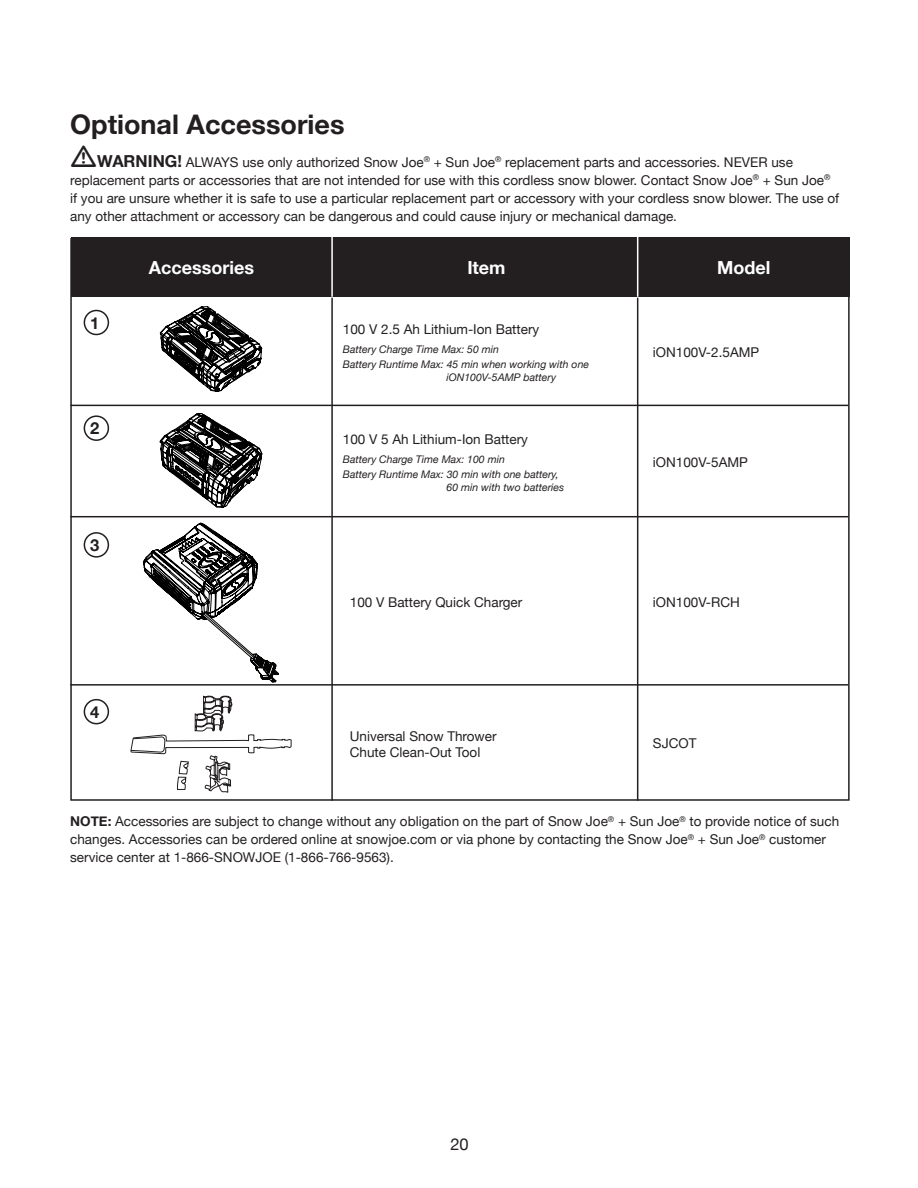
<style>
.page{position:relative;width:918px;height:1188px;background:#fff}
.page>*{position:absolute;margin:0;border:0;box-sizing:border-box;transform-origin:0 0}
.Text{font:700 27px "Helvetica Neue";color:#231f20}
.t1{font:700 18px "Helvetica Neue";color:#fff}
.t2{font:700 16.5px "Helvetica Neue";color:#231f20}
.t3{font:16.5px "Helvetica Neue";color:#231f20}
.Text-2{font:13.5px/18px "Helvetica Neue";color:#231f20}
.t4{font:italic 10.5px/12.6px "Helvetica Neue";color:#231f20}
.s1{font-weight:700;font-size:16.5px}
.s2{font-weight:700}
</style>
<div class="page">
<svg style="left:144px;top:523px;width:135px;height:159px"></svg>
<div style="left:71px;top:237px;width:779px;height:60px;background:#231f20"></div>
<hr style="left:331px;top:298px;width:2px;height:503px;background:#231f20">
<hr style="left:637px;top:298px;width:1px;height:503px;background:#231f20">
<hr style="left:331px;top:237px;width:2px;height:60px;background:#fff">
<hr style="left:637px;top:237px;width:1px;height:60px;background:#fff">
<hr style="left:70px;top:405px;width:778px;height:1px;background:#231f20">
<hr style="left:70px;top:516px;width:778px;height:1px;background:#231f20">
<hr style="left:70px;top:684px;width:778px;height:2px;background:#231f20">
<div style="left:84px;top:310px;width:25px;height:25px;border:2px solid #231f20;border-radius:50%"></div>
<div style="left:84px;top:415px;width:25px;height:26px;border:2px solid #231f20;border-radius:50%"></div>
<div style="left:84px;top:532px;width:25px;height:26px;border:2px solid #231f20;border-radius:50%"></div>
<div style="left:84px;top:699px;width:25px;height:25px;border:2px solid #231f20;border-radius:50%"></div>
<svg style="left:160px;top:307px;width:102px;height:85px"></svg>
<svg style="left:160px;top:413px;width:102px;height:95px"></svg>
<svg style="left:130px;top:696px;width:161px;height:96px"></svg>
<p class="Text" style="left:70px;top:104px;width:276px">Optional Accessories</p>
<p class="Text-2" style="left:70px;top:154px;width:771px;text-indent:27px"><span class="s1">WARNING!</span> ALWAYS use only authorized Snow Joe<sup>®</sup> + Sun Joe<sup>®</sup> replacement parts and accessories. NEVER use replacement parts or accessories that are not intended for use with this cordless snow blower. Contact Snow Joe<sup>®</sup> + Sun Joe<sup>® </sup>if you are unsure whether it is safe to use a particular replacement part or accessory with your cordless snow blower. The use of any other attachment or accessory can be dangerous and could cause injury or mechanical damage.</p>
<h1 class="t2" style="left:90px;top:310px;width:11px">1</h1>
<h1 class="t2" style="left:90px;top:416px;width:11px">2</h1>
<h1 class="t2" style="left:90px;top:532px;width:11px">3</h1>
<h1 class="t2" style="left:90px;top:699px;width:11px">4</h1>
<h1 class="t1" style="left:149px;top:254px;width:107px">Accessories</h1>
<h1 class="t1" style="left:467px;top:254px;width:40px">Item</h1>
<h1 class="t1" style="left:717px;top:254px;width:55px">Model</h1>
<h1 class="Text-2" style="left:343px;top:321px;width:198px">100 V 2.5 Ah Lithium-Ion Battery</h1>
<h1 class="t4" style="left:343px;top:343px;width:158px">Battery Charge Time Max: 50 min</h1>
<h1 class="t4" style="left:447px;top:359px;width:144px;text-indent:-104px">Battery Runtime Max: 45 min when working with one iON100V-5AMP battery</h1>
<h1 class="Text-2" style="left:343px;top:431px;width:187px">100 V 5 Ah Lithium-Ion Battery</h1>
<h1 class="t4" style="left:343px;top:453px;width:163px">Battery Charge Time Max: 100 min</h1>
<h1 class="t4" style="left:447px;top:469px;width:119px;text-indent:-104px">Battery Runtime Max: 30 min with one battery,<br>60 min with two batteries</h1>
<h1 class="Text-2" style="left:653px;top:344px;width:108px">iON100V-2.5AMP</h1>
<h1 class="Text-2" style="left:653px;top:454px;width:97px">iON100V-5AMP</h1>
<h1 class="Text-2" style="left:350px;top:594px;width:174px">100 V Battery Quick Charger</h1>
<h1 class="Text-2" style="left:653px;top:594px;width:89px">iON100V-RCH</h1>
<h1 class="Text-2" style="left:350px;top:729px;width:148px;line-height:16.2px">Universal Snow Thrower<br>Chute Clean-Out Tool</h1>
<h1 class="Text-2" style="left:653px;top:735px;width:45px">SJCOT</h1>
<p class="Text-2" style="left:70px;top:813px;width:771px"><span class="s2">NOTE:</span> Accessories are subject to change without any obligation on the part of Snow Joe<sup>®</sup> + Sun Joe<sup>®</sup> to provide notice of such changes. Accessories can be ordered online at snowjoe.com or via phone by contacting the Snow Joe<sup>®</sup> + Sun Joe<sup>®</sup> customer service center at 1-866-SNOWJOE (1-866-766-9563).</p>
<p class="t3" style="left:450px;top:1132px;width:20px">20</p>
</div>
